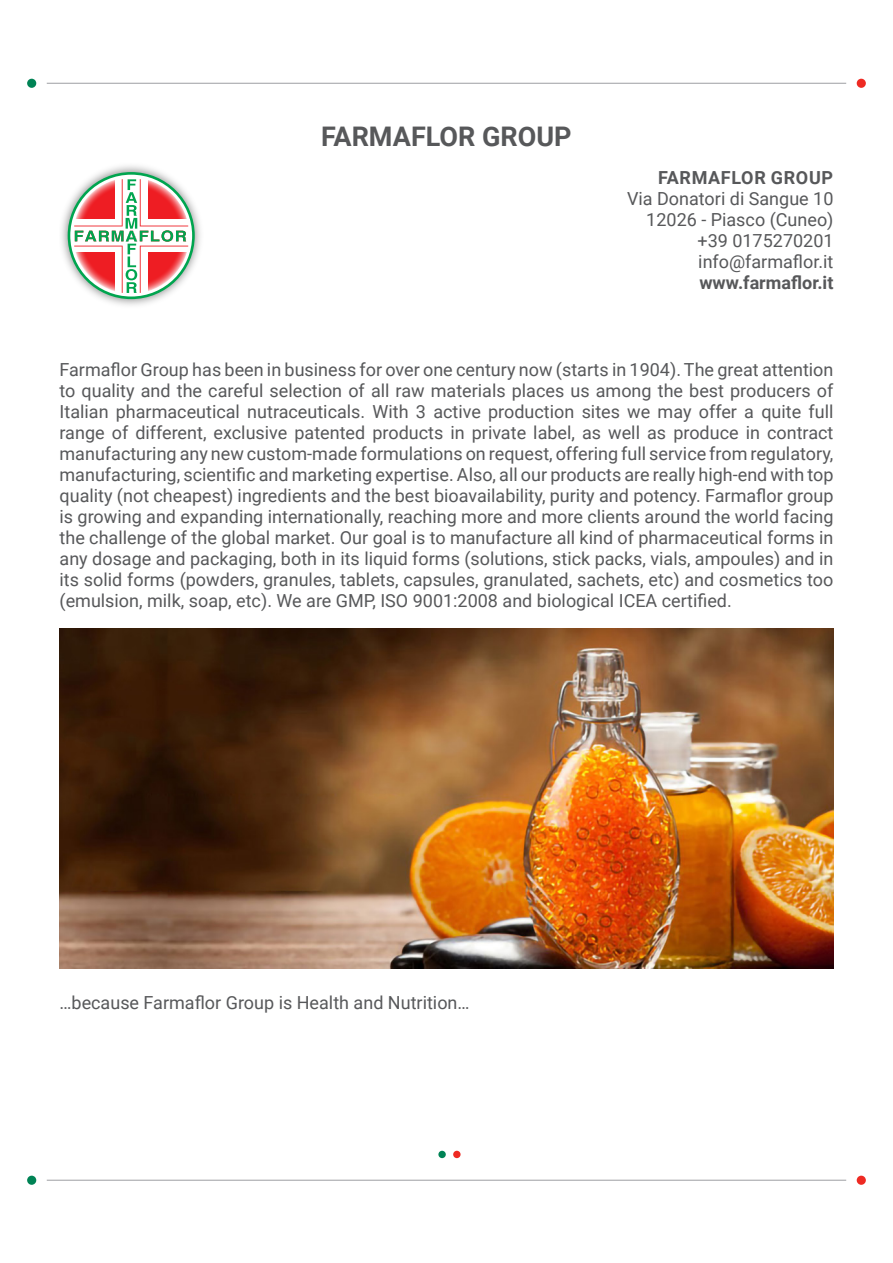
<style>
.page{position:relative;width:893px;height:1263px;background:#fff}
.page>*{position:absolute;margin:0;border:0;box-sizing:border-box;transform-origin:0 0}
.t1{font:700 27px "Roboto";color:#57585a}
.t2{font:18px/21px "Roboto";color:#57585a;text-align:right}
.t3{font:700 18px "Roboto";letter-spacing:.005em;color:#57585a}
.t4{font:700 18px "Roboto";letter-spacing:.035em;color:#57585a}
</style>
<div class="page">
<hr style="left:47px;top:83px;width:799px;height:1px;background:#a8a9ad">
<div style="left:857px;top:79px;width:9px;height:9px;background:#ee2a23;border-radius:50%"></div>
<div style="left:27px;top:79px;width:9px;height:9px;background:#008355;border-radius:50%"></div>
<hr style="left:47px;top:1180px;width:799px;height:1px;background:#a8a9ad">
<div style="left:857px;top:1176px;width:9px;height:9px;background:#ee2a23;border-radius:50%"></div>
<div style="left:27px;top:1176px;width:9px;height:9px;background:#008355;border-radius:50%"></div>
<div style="left:438px;top:1151px;width:8px;height:7px;background:#008355;border-radius:50%"></div>
<div style="left:453px;top:1151px;width:8px;height:7px;background:#ee2a23;border-radius:50%"></div>
<img style="left:61px;top:165px;width:140px;height:141px">
<div style="left:68px;top:172px;width:127px;height:127px;border:3px solid #00a54f;border-radius:50%"></div>
<div style="left:115px;top:177px;width:32px;height:117px;background:#fff"></div>
<div style="left:73px;top:219px;width:117px;height:33px;background:#fff"></div>
<svg style="left:74px;top:179px;width:114px;height:114px"></svg>
<img style="left:60px;top:628px;width:773px;height:340px">
<h1 class="t1" style="left:321px;top:118px;width:252px">FARMAFLOR GROUP</h1>
<p class="t4" style="left:658px;top:165px;width:177px">FARMAFLOR GROUP</p>
<p class="t2" style="left:627px;top:187px;width:208px">Via Donatori di Sangue 10<br>12026 - Piasco (Cuneo) +39 0175270201 info@farmaflor.it</p>
<p class="t3" style="left:699px;top:270px;width:136px">www.farmaflor.it</p>
<p class="t2" style="left:60px;top:358px;width:775px;text-align:justify">Farmaflor Group has been in business for over one century now (starts in 1904). The great attention to quality and the careful selection of all raw materials places us among the best producers of Italian pharmaceutical nutraceuticals. With 3 active production sites we may offer a quite full range of different, exclusive patented products in private label, as well as produce in contract manufacturing any new custom-made formulations on request, offering full service from regulatory, manufacturing, scientific and marketing expertise. Also, all our products are really high-end with top quality (not cheapest) ingredients and the best bioavailability, purity and potency. Farmaflor group is growing and expanding internationally, reaching more and more clients around the world facing the challenge of the global market. Our goal is to manufacture all kind of pharmaceutical forms in any dosage and packaging, both in its liquid forms (solutions, stick packs, vials, ampoules) and in its solid forms (powders, granules, tablets, capsules, granulated, sachets, etc) and cosmetics too (emulsion, milk, soap, etc). We are GMP, ISO 9001:2008 and biological ICEA certified.</p>
<p class="t2" style="left:60px;top:991px;width:412px">…because Farmaflor Group is Health and Nutrition…</p>
</div>
